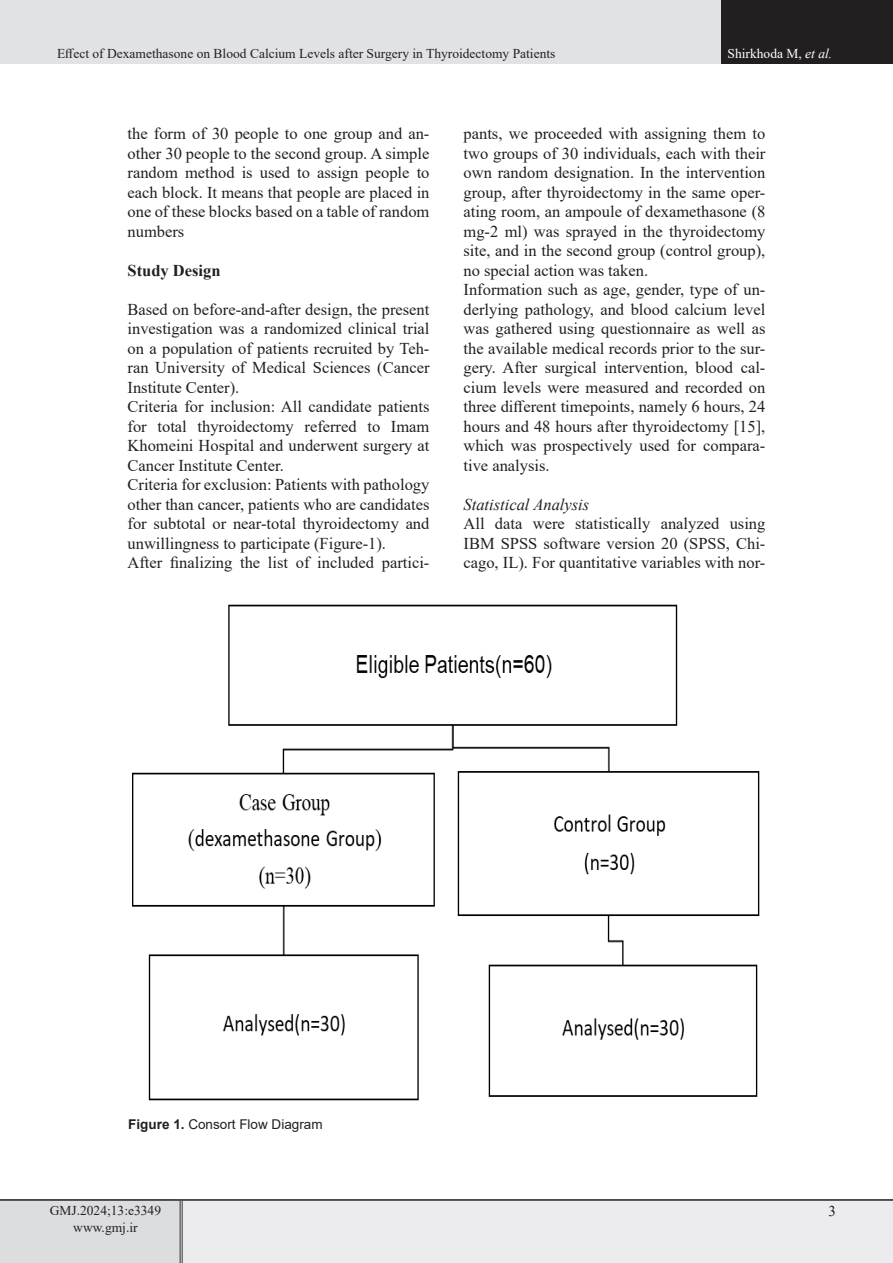
<style>
.page{position:relative;width:893px;height:1263px;background:#fff}
.page>*{position:absolute;margin:0;border:0;box-sizing:border-box;transform-origin:0 0}
.Subtitle{font:16.5px/19.5px "Times New Roman";color:#231f20;text-align:justify}
.Subtitle-2{font:italic 16.5px "Times New Roman";color:#231f20}
.t1{font:700 16.5px "Times New Roman";color:#231f20}
.t2{font:15px "Times New Roman";color:#231f20}
.eeeeeeeeeeee{font:13.5px "Times New Roman";color:#231f20}
.t3{font:13.5px "Arial";color:#231f20}
.t4{font:13.5px "Times New Roman";color:#fff}
.s1{font-style:italic}
.s2{font-weight:700}
</style>
<div class="page">
<div style="left:0;top:0;width:722px;height:64px;background:#e1e2e4"></div>
<div style="left:722px;top:0;width:171px;height:64px;background:#231f20"></div>
<div style="left:0;top:1200px;width:181px;height:63px;background:#dcdddf"></div>
<div style="left:181px;top:1200px;width:712px;height:63px;background:#ececee"></div>
<hr style="left:180px;top:1201px;width:3px;height:62px;background:#fff">
<hr style="left:180px;top:1201px;width:1px;height:62px;background:#231f20">
<hr style="left:182px;top:1201px;width:1px;height:62px;background:#231f20">
<hr style="left:0;top:1199px;width:181px;height:2px;background:#231f20">
<hr style="left:181px;top:1199px;width:712px;height:2px;background:#231f20">
<img style="left:133px;top:605px;width:627px;height:496px">
<p class="eeeeeeeeeeee" style="left:57px;top:44px;width:500px">Effect of Dexamethasone on Blood Calcium Levels after Surgery in Thyroidectomy Patients</p>
<p class="t4" style="left:728px;top:44px;width:106px">Shirkhoda M, <span class="s1">et al.</span></p>
<p class="Subtitle" style="left:128px;top:123px;width:303px">the form of 30 people to one group and an&shy;other 30 people to the second group. A simple random method is used to assign people to each block. It means that people are placed in one of these blocks based on a table of random numbers</p>
<p class="t1" style="left:128px;top:258px;width:95px">Study Design</p>
<p class="Subtitle" style="left:128px;top:299px;width:303px">Based on before-and-after design, the present investigation was a randomized clinical trial on a population of patients recruited by Teh&shy;ran University of Medical Sciences (Cancer Institute Center).</p>
<p class="Subtitle" style="left:128px;top:396px;width:303px">Criteria for inclusion: All candidate patients for total thyroidectomy referred to Imam Khomeini Hospital and underwent surgery at Cancer Institute Center.</p>
<p class="Subtitle" style="left:128px;top:474px;width:303px">Criteria for exclusion: Patients with pathology other than cancer, patients who are candidates for subtotal or near-total thyroidectomy and unwillingness to participate (Figure-1).</p>
<p class="Subtitle" style="left:128px;top:552px;width:303px">After finalizing the list of included partici-</p>
<p class="Subtitle" style="left:463px;top:123px;width:303px">pants, we proceeded with assigning them to two groups of 30 individuals, each with their own random designation. In the intervention group, after thyroidectomy in the same oper&shy;ating room, an ampoule of dexamethasone (8 mg-2 ml) was sprayed in the thyroidectomy site, and in the second group (control group), no special action was taken.</p>
<p class="Subtitle" style="left:463px;top:279px;width:303px">Information such as age, gender, type of un&shy;derlying pathology, and blood calcium level was gathered using questionnaire as well as the available medical records prior to the sur&shy;gery. After surgical intervention, blood cal&shy;cium levels were measured and recorded on three different timepoints, namely 6 hours, 24 hours and 48 hours after thyroidectomy [15], which was prospectively used for compara&shy;tive analysis.</p>
<p class="Subtitle-2" style="left:463px;top:493px;width:127px">Statistical Analysis</p>
<p class="Subtitle" style="left:463px;top:513px;width:303px">All data were statistically analyzed using IBM SPSS software version 20 (SPSS, Chi&shy;cago, IL). For quantitative variables with nor-</p>
<p class="t3" style="left:128px;top:1115px;width:196px"><span class="s2">Figure 1.</span> Consort Flow Diagram</p>
<p class="eeeeeeeeeeee" style="left:50px;top:1201px;width:113px">GMJ.2024;13:e3349</p>
<p class="eeeeeeeeeeee" style="left:73px;top:1217px;width:66px">www.gmj.ir</p>
<p class="t2" style="left:828px;top:1201px;width:9px">3</p>
</div>
